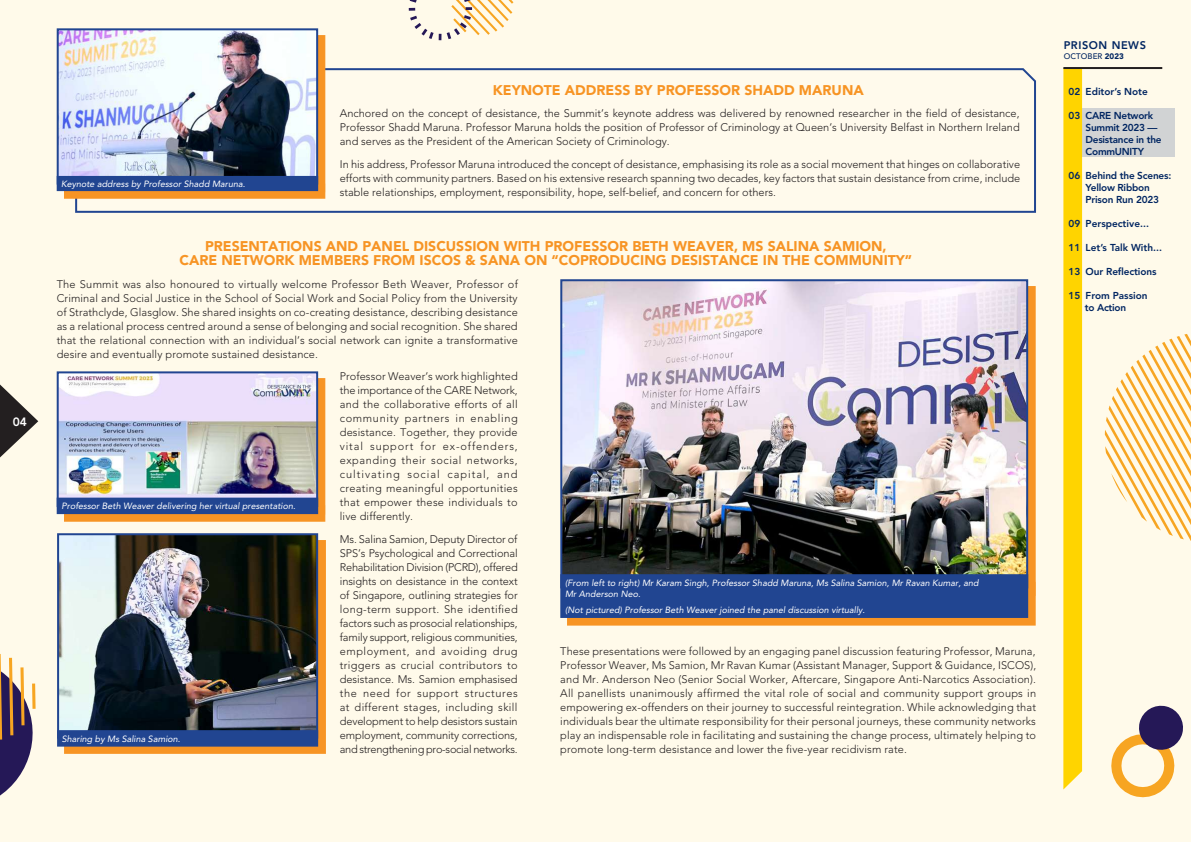
<style>
.page{position:relative;width:1191px;height:842px;background:#fffaea}
.page>*{position:absolute;margin:0;border:0;box-sizing:border-box;transform-origin:0 0}
.t1{font:900 14px/14px "Avenir LT Std";color:#f79424;text-align:center}
.t2{font:800 12px "Avenir LT Std";color:#fff}
.t3{font:300 11px/14px "Avenir LT Std";letter-spacing:.005em;color:#231f20;text-align:justify}
.t4{font:800 11px "Avenir LT Std";letter-spacing:.05em;color:#002561}
.t5{font:800 10px/12px "Avenir LT Std";letter-spacing:-.02em;color:#002561}
.t6{font:800 10px/12px "Avenir LT Std";color:#002561;text-align:center}
.t7{font:italic 9px/10.8px "Avenir LT Std";color:#fff}
.t8{font:500 8px "Avenir LT Std";letter-spacing:.01em;color:#002561}
.s1{font-weight:900}
</style>
<div class="page">
<svg style="left:0;top:654px;width:36px;height:142px"></svg>
<svg style="left:1104px;top:334px;width:87px;height:207px"></svg>
<svg style="left:1111px;top:705px;width:72px;height:93px"></svg>
<svg style="left:409px;top:0;width:104px;height:40px"></svg>
<div style="left:567px;top:286px;width:468px;height:339px;background:#f79424"></div>
<img style="left:563px;top:282px;width:462px;height:292px">
<div style="left:560px;top:279px;width:468px;height:309px;border:2px solid #214591"></div>
<div style="left:561px;top:575px;width:466px;height:42px;background:#214591"></div>
<div style="left:560px;top:574px;width:468px;height:44px;border:2px solid #214591"></div>
<svg style="left:74px;top:67px;width:962px;height:146px"></svg>
<div style="left:64px;top:540px;width:261px;height:214px;background:#f79424"></div>
<img style="left:60px;top:536px;width:255px;height:194px">
<div style="left:57px;top:533px;width:261px;height:206px;border:2px solid #214591"></div>
<div style="left:58px;top:731px;width:259px;height:15px;background:#214591"></div>
<div style="left:57px;top:730px;width:261px;height:17px;border:2px solid #214591"></div>
<svg style="left:64px;top:378px;width:261px;height:143px;background:#f39226"></svg>
<img style="left:60px;top:374px;width:255px;height:124px">
<div style="left:57px;top:371px;width:261px;height:136px;border:2px solid #214591"></div>
<div style="left:58px;top:499px;width:259px;height:14px;background:#214591"></div>
<div style="left:57px;top:498px;width:261px;height:16px;border:2px solid #214591"></div>
<svg style="left:64px;top:35px;width:261px;height:163px;background:#f39226"></svg>
<img style="left:60px;top:31px;width:255px;height:145px">
<div style="left:57px;top:28px;width:261px;height:157px;border:2px solid #214591"></div>
<div style="left:58px;top:177px;width:259px;height:13px;background:#214591"></div>
<div style="left:57px;top:176px;width:261px;height:15px;border:2px solid #214591"></div>
<div style="left:1068px;top:108px;width:106px;height:49px;background:#d1d3d4"></div>
<div style="left:1063px;top:69px;width:19px;height:720px;background:#ffd400"></div>
<hr style="left:1063px;top:67px;width:99px;height:2px;background:#231f20">
<svg style="left:0;top:384px;width:38px;height:73px"></svg>
<p class="t2" style="left:13px;top:414px;width:16px">04</p>
<p class="t7" style="left:61px;top:179px;width:186px">Keynote address by Professor Shadd Maruna.</p>
<p class="t1" style="left:493px;top:83px;width:372px">KEYNOTE ADDRESS BY PROFESSOR SHADD MARUNA</p>
<p class="t3" style="left:340px;top:107px;width:681px">Anchored on the concept of desistance, the Summit’s keynote address was delivered by renowned researcher in the field of desistance, Professor Shadd Maruna. Professor Maruna holds the position of Professor of Criminology at Queen’s University Belfast in Northern Ireland and serves as the President of the American Society of Criminology.</p>
<p class="t3" style="left:340px;top:157px;width:682px">In his address, Professor Maruna introduced the concept of desistance, emphasising its role as a social movement that hinges on collaborative efforts with community partners. Based on his extensive research spanning two decades, key factors that sustain desistance from crime, include stable relationships, employment, responsibility, hope, self-belief, and concern for others.</p>
<p class="t1" style="left:179px;top:239px;width:734px">PRESENTATIONS AND PANEL DISCUSSION WITH PROFESSOR BETH WEAVER, MS SALINA SAMION,<br>CARE NETWORK MEMBERS FROM ISCOS &amp; SANA ON “COPRODUCING DESISTANCE IN THE COMMUNITY”</p>
<p class="t3" style="left:57px;top:277px;width:463px">The Summit was also honoured to virtually welcome Professor Beth Weaver, Professor of Criminal and Social Justice in the School of Social Work and Social Policy from the University of Strathclyde, Glasglow. She shared insights on co-creating desistance, describing desistance as a relational process centred around a sense of belonging and social recognition. She shared that the relational connection with an individual’s social network can ignite a transformative desire and eventually promote sustained desistance.</p>
<p class="t3" style="left:340px;top:369px;width:179px">Professor Weaver’s work highlighted the importance of the CARE Network, and the collaborative efforts of all community partners in enabling desistance. Together, they provide vital support for ex-offenders, expanding their social networks, cultivating social capital, and creating meaningful opportunities that empower these individuals to live differently.</p>
<p class="t3" style="left:340px;top:532px;width:179px">Ms. Salina Samion, Deputy Director of SPS’s Psychological and Correctional Rehabilitation Division (PCRD), offered insights on desistance in the context of Singapore, outlining strategies for long-term support. She identified factors such as prosocial relationships, family support, religious communities, employment, and avoiding drug triggers as crucial contributors to desistance. Ms. Samion emphasised the need for support structures at different stages, including skill development to help desistors sustain employment, community corrections, and strengthening pro-social networks.</p>
<p class="t7" style="left:62px;top:501px;width:235px">Professor Beth Weaver delivering her virtual presentation.</p>
<p class="t7" style="left:62px;top:733px;width:120px">Sharing by Ms Salina Samion.</p>
<p class="t7" style="left:565px;top:577px;width:415px">(From left to right) Mr Karam Singh, Professor Shadd Maruna, Ms Salina Samion, Mr Ravan Kumar, and<br>Mr Anderson Neo.</p>
<p class="t7" style="left:565px;top:605px;width:301px">(Not pictured) Professor Beth Weaver joined the panel discussion virtually.</p>
<p class="t3" style="left:560px;top:644px;width:477px">These presentations were followed by an engaging panel discussion featuring Professor, Maruna, Professor Weaver, Ms Samion, Mr Ravan Kumar (Assistant Manager, Support &amp; Guidance, ISCOS), and Mr. Anderson Neo (Senior Social Worker, Aftercare, Singapore Anti-Narcotics Association).<br>All panellists unanimously affirmed the vital role of social and community support groups in empowering ex-offenders on their journey to successful reintegration. While acknowledging that individuals bear the ultimate responsibility for their personal journeys, these community networks play an indispensable role in facilitating and sustaining the change process, ultimately helping to promote long-term desistance and lower the five-year recidivism rate.</p>
<p class="t4" style="left:1063px;top:39px;width:84px">PRISON NEWS</p>
<p class="t8" style="left:1063px;top:52px;width:62px">OCTOBER <span class="s1">2023</span></p>
<p class="t6" style="left:1068px;top:85px;width:81px">02 Editor’s Note</p>
<p class="t5" style="left:1085px;top:109px;width:77px;text-indent:-17px">03 CARE Network<br>Summit 2023 —<br>Desistance in the<br>CommUNITY</p>
<p class="t5" style="left:1068px;top:169px;width:104px;text-align:center">06 Behind the Scenes:<br>Yellow Ribbon<br>Prison Run 2023</p>
<p class="t6" style="left:1068px;top:217px;width:82px">09 Perspective...</p>
<p class="t6" style="left:1068px;top:241px;width:95px">11 Let’s Talk With...</p>
<p class="t5" style="left:1068px;top:265px;width:89px">13 Our Reflections</p>
<p class="t6" style="left:1068px;top:289px;width:81px">15 From Passion to Action</p>
</div>
